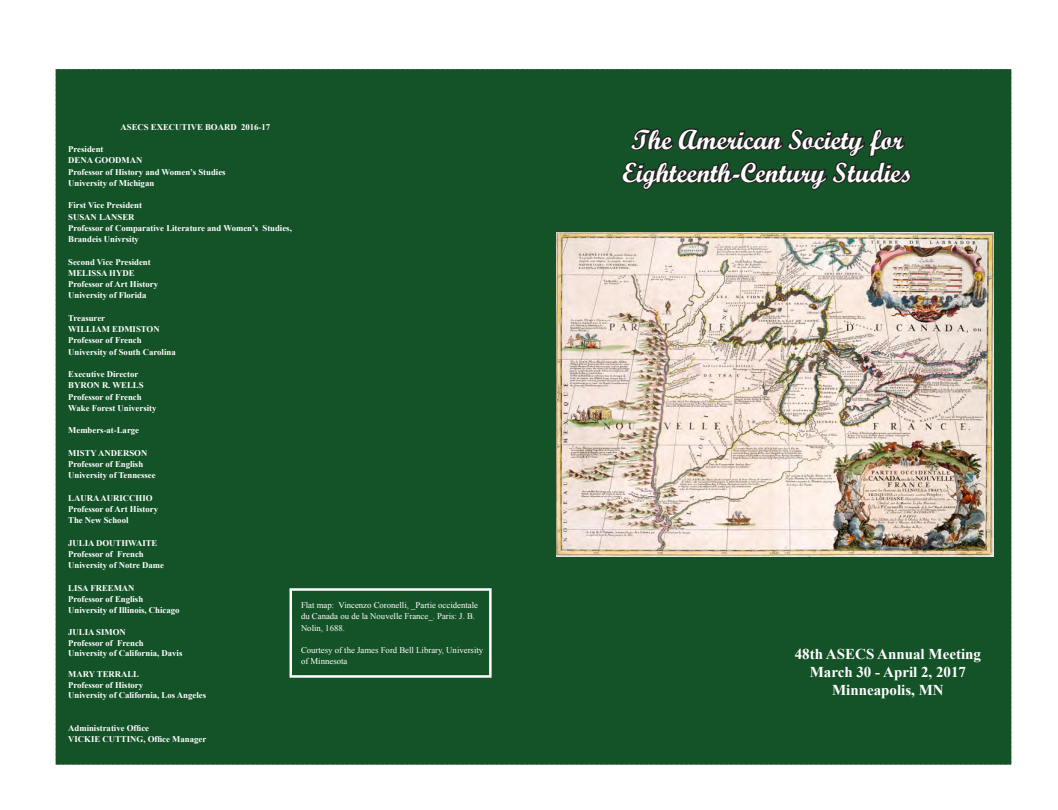
<style>
.page{position:relative;width:1058px;height:810px;background:#fff}
.page>*{position:absolute;margin:0;border:0;box-sizing:border-box;transform-origin:0 0}
.t1{font:27.5px "Script MT Bold";color:#fff}
.t2{font:700 15px "Times New Roman";color:#fff}
.Body_1_Blue{font:700 8.75px "Times New Roman";color:#fff}
.t3{font:8.75px/11.2px "Times New Roman";color:#fff}
</style>
<div class="page">
<div style="left:55px;top:69px;width:957px;height:696px;background:#145228"></div>
<div style="left:289px;top:588px;width:202px;height:90px;border:2px solid #fff"></div>
<img style="left:556px;top:232px;width:437px;height:324px">
<p class="Body_1_Blue" style="left:120px;top:121px;width:151px">ASECS EXECUTIVE BOARD 2016-17</p>
<p class="Body_1_Blue" style="left:68px;top:143px;width:37px">President</p>
<p class="Body_1_Blue" style="left:68px;top:154px;width:76px">DENA GOODMAN</p>
<p class="Body_1_Blue" style="left:68px;top:165px;width:159px">Professor of History and Women’s Studies</p>
<p class="Body_1_Blue" style="left:68px;top:177px;width:88px">University of Michigan</p>
<p class="Body_1_Blue" style="left:68px;top:199px;width:75px">First Vice President</p>
<p class="Body_1_Blue" style="left:68px;top:210px;width:68px">SUSAN LANSER</p>
<p class="Body_1_Blue" style="left:68px;top:222px;width:225px">Professor of Comparative Literature and Women’s Studies,</p>
<p class="Body_1_Blue" style="left:68px;top:233px;width:72px">Brandeis Univrsity</p>
<p class="Body_1_Blue" style="left:68px;top:255px;width:84px">Second Vice President</p>
<p class="Body_1_Blue" style="left:68px;top:267px;width:68px">MELISSA HYDE</p>
<p class="Body_1_Blue" style="left:68px;top:278px;width:91px">Professor of Art History</p>
<p class="Body_1_Blue" style="left:68px;top:289px;width:80px">University of Florida</p>
<p class="Body_1_Blue" style="left:68px;top:312px;width:38px">Treasurer</p>
<p class="Body_1_Blue" style="left:68px;top:323px;width:93px">WILLIAM EDMISTON</p>
<p class="Body_1_Blue" style="left:68px;top:334px;width:75px">Professor of French</p>
<p class="Body_1_Blue" style="left:68px;top:345px;width:109px">University of South Carolina</p>
<p class="Body_1_Blue" style="left:68px;top:368px;width:72px">Executive Director</p>
<p class="Body_1_Blue" style="left:68px;top:379px;width:77px">BYRON R. WELLS</p>
<p class="Body_1_Blue" style="left:68px;top:390px;width:75px">Professor of French</p>
<p class="Body_1_Blue" style="left:68px;top:402px;width:90px">Wake Forest University</p>
<p class="Body_1_Blue" style="left:68px;top:424px;width:72px">Members-at-Large</p>
<p class="Body_1_Blue" style="left:68px;top:447px;width:81px">MISTY ANDERSON</p>
<p class="Body_1_Blue" style="left:68px;top:458px;width:77px">Professor of English</p>
<p class="Body_1_Blue" style="left:68px;top:469px;width:89px">University of Tennessee</p>
<p class="Body_1_Blue" style="left:68px;top:492px;width:86px">LAURA AURICCHIO</p>
<p class="Body_1_Blue" style="left:68px;top:503px;width:91px">Professor of Art History</p>
<p class="Body_1_Blue" style="left:68px;top:514px;width:62px">The New School</p>
<p class="Body_1_Blue" style="left:68px;top:537px;width:91px">JULIA DOUTHWAITE</p>
<p class="Body_1_Blue" style="left:68px;top:548px;width:77px">Professor of French</p>
<p class="Body_1_Blue" style="left:68px;top:559px;width:97px">University of Notre Dame</p>
<p class="Body_1_Blue" style="left:68px;top:582px;width:68px">LISA FREEMAN</p>
<p class="Body_1_Blue" style="left:68px;top:593px;width:77px">Professor of English</p>
<p class="Body_1_Blue" style="left:68px;top:604px;width:113px">University of Illinois, Chicago</p>
<p class="Body_1_Blue" style="left:68px;top:626px;width:59px">JULIA SIMON</p>
<p class="Body_1_Blue" style="left:68px;top:636px;width:77px">Professor of French</p>
<p class="Body_1_Blue" style="left:68px;top:647px;width:116px">University of California, Davis</p>
<p class="Body_1_Blue" style="left:68px;top:668px;width:72px">MARY TERRALL</p>
<p class="Body_1_Blue" style="left:68px;top:678px;width:77px">Professor of History</p>
<p class="Body_1_Blue" style="left:68px;top:689px;width:139px">University of California, Los Angeles</p>
<p class="Body_1_Blue" style="left:68px;top:722px;width:82px">Administrative Office</p>
<p class="Body_1_Blue" style="left:68px;top:733px;width:140px">VICKIE CUTTING, Office Manager</p>
<p class="t3" style="left:301px;top:599px;width:178px">Flat map: Vincenzo Coronelli, _Partie occidentale du Canada ou de la Nouvelle France_. Paris: J. B.<br>Nolin, 1688.</p>
<p class="t3" style="left:301px;top:644px;width:184px">Courtesy of the James Ford Bell Library, University of Minnesota</p>
<p class="t1" style="left:631px;top:123px;width:273px">The American Society for</p>
<p class="t1" style="left:622px;top:156px;width:291px">Eighteenth-Century Studies</p>
<p class="t2" style="left:794px;top:643px;width:188px">48th ASECS Annual Meeting</p>
<p class="t2" style="left:809px;top:661px;width:158px">March 30 - April 2, 2017</p>
<p class="t2" style="left:832px;top:679px;width:113px">Minneapolis, MN</p>
</div>
